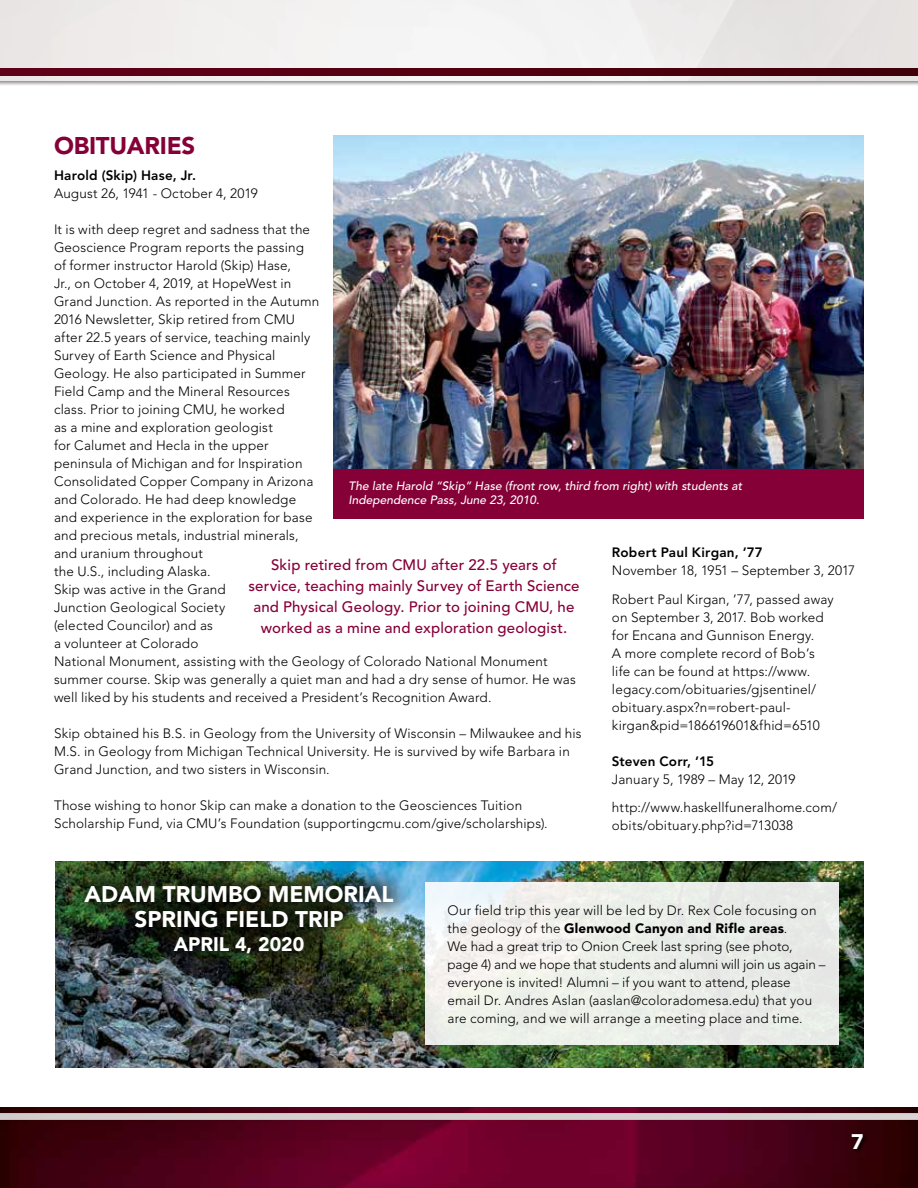
<style>
.page{position:relative;width:918px;height:1188px;background:#fff}
.page>*{position:absolute;margin:0;border:0;box-sizing:border-box;transform-origin:0 0}
.t1{font:900 24px "Avenir";letter-spacing:-.01em;color:#860038}
.t2{font:900 22.5px/25.5px "Avenir";color:#fff;text-align:center}
.t3{font:900 21px "Avenir";color:#fff}
.t4{font:900 19.5px "Avenir";color:#fff}
.t5{font:500 15px/21px "Avenir";letter-spacing:.01em;color:#860038;text-align:center}
.t6{font:300 13.5px/18px "Avenir";letter-spacing:.01em;color:#000}
.t7{font:800 13.5px "Avenir";letter-spacing:.015em;color:#000}
.t8{font:italic 500 12px/14.2px "Avenir";color:#fff}
.s1{font-weight:900}
</style>
<div class="page">
<div style="left:0;top:0;width:918px;height:87px;background:#000;opacity:.45"></div>
<img style="left:0;top:0;width:918px;height:81px">
<img style="left:0;top:1107px;width:918px;height:81px">
<img style="left:0;top:1113px;width:918px;height:7px">
<img style="left:0;top:69px;width:918px;height:6px">
<div style="left:851px;top:1133px;width:18px;height:21px;background:#000;opacity:.75"></div>
<img style="left:333px;top:135px;width:531px;height:335px">
<div style="left:333px;top:470px;width:531px;height:49px;background:#860038"></div>
<img style="left:56px;top:862px;width:808px;height:205px">
<div style="left:64px;top:863px;width:350px;height:112px;background:#000;opacity:.78"></div>
<div style="left:425px;top:882px;width:414px;height:162px;background:linear-gradient(to right,#f3f4f0,#e6e9e5)"></div>
<h1 class="t1" style="left:54px;top:131px;width:143px">OBITUARIES</h1>
<p class="t7" style="left:54px;top:167px;width:144px">Harold (Skip) Hase, Jr.</p>
<p class="t6" style="left:54px;top:184px;width:205px">August 26, 1941 - October 4, 2019</p>
<p class="t6" style="left:54px;top:220px;width:523px">It is with deep regret and sadness that the<br>Geoscience Program reports the passing<br>of former instructor Harold (Skip) Hase,<br>Jr., on October 4, 2019, at HopeWest in<br>Grand Junction. As reported in the Autumn<br>2016 Newsletter, Skip retired from CMU<br>after 22.5 years of service, teaching mainly<br>Survey of Earth Science and Physical<br>Geology. He also participated in Summer<br>Field Camp and the Mineral Resources<br>class. Prior to joining CMU, he worked<br>as a mine and exploration geologist<br>for Calumet and Hecla in the upper<br>peninsula of Michigan and for Inspiration<br>Consolidated Copper Company in Arizona<br>and Colorado. He had deep knowledge<br>and experience in the exploration for base<br>and precious metals, industrial minerals,<br>and uranium throughout<br>the U.S., including Alaska.<br>Skip was active in the Grand<br>Junction Geological Society<br>(elected Councilor) and as<br>a volunteer at Colorado<br>National Monument, assisting with the Geology of Colorado National Monument summer course. Skip was generally a quiet man and had a dry sense of humor. He was well liked by his students and received a President’s Recognition Award.</p>
<p class="t6" style="left:54px;top:724px;width:529px">Skip obtained his B.S. in Geology from the University of Wisconsin – Milwaukee and his<br>M.S. in Geology from Michigan Technical University. He is survived by wife Barbara in<br>Grand Junction, and two sisters in Wisconsin.</p>
<p class="t6" style="left:54px;top:796px;width:495px">Those wishing to honor Skip can make a donation to the Geosciences Tuition<br>Scholarship Fund, via CMU’s Foundation (supportingcmu.com/give/scholarships).</p>
<p class="t8" style="left:349px;top:479px;width:395px">The late Harold “Skip” Hase (front row, third from right) with students at<br>Independence Pass, June 23, 2010.</p>
<p class="t7" style="left:612px;top:545px;width:152px">Robert Paul Kirgan, ’77</p>
<p class="t6" style="left:612px;top:556px;width:245px;line-height:28.5px">November 18, 1951 – September 3, 2017<br>Robert Paul Kirgan, ’77, passed away</p>
<p class="t6" style="left:612px;top:608px;width:213px">on September 3, 2017. Bob worked for Encana and Gunnison Energy.<br>A more complete record of Bob’s life can be found at https://www. legacy.com/obituaries/gjsentinel/ obituary.aspx?n=robert-paul&shy;kirgan&amp;pid=186619601&amp;fhid=6510</p>
<p class="t7" style="left:612px;top:753px;width:104px">Steven Corr, ’15</p>
<p class="t6" style="left:612px;top:765px;width:227px;line-height:28.5px">January 5, 1989 – May 12, 2019 http://www.haskellfuneralhome.com/</p>
<p class="t6" style="left:612px;top:817px;width:183px">obits/obituary.php?id=713038</p>
<p class="t5" style="left:248px;top:555px;width:333px">Skip retired from CMU after 22.5 years of service, teaching mainly Survey of Earth Science and Physical Geology. Prior to joining CMU, he worked as a mine and exploration geologist.</p>
<h2 class="t2" style="left:84px;top:881px;width:311px">ADAM TRUMBO MEMORIAL<br>SPRING FIELD TRIP</h2>
<h3 class="t4" style="left:174px;top:933px;width:132px">APRIL 4, 2020</h3>
<p class="t6" style="left:448px;top:901px;width:380px">Our field trip this year will be led by Dr. Rex Cole focusing on the geology of the <span class="s1">Glenwood Canyon and Rifle areas</span>.<br>We had a great trip to Onion Creek last spring (see photo, page 4) and we hope that students and alumni will join us again – everyone is invited! Alumni – if you want to attend, please email Dr. Andres Aslan (aaslan@coloradomesa.edu) that you are coming, and we will arrange a meeting place and time.</p>
<h3 class="t3" style="left:851px;top:1129px;width:14px">7</h3>
</div>
